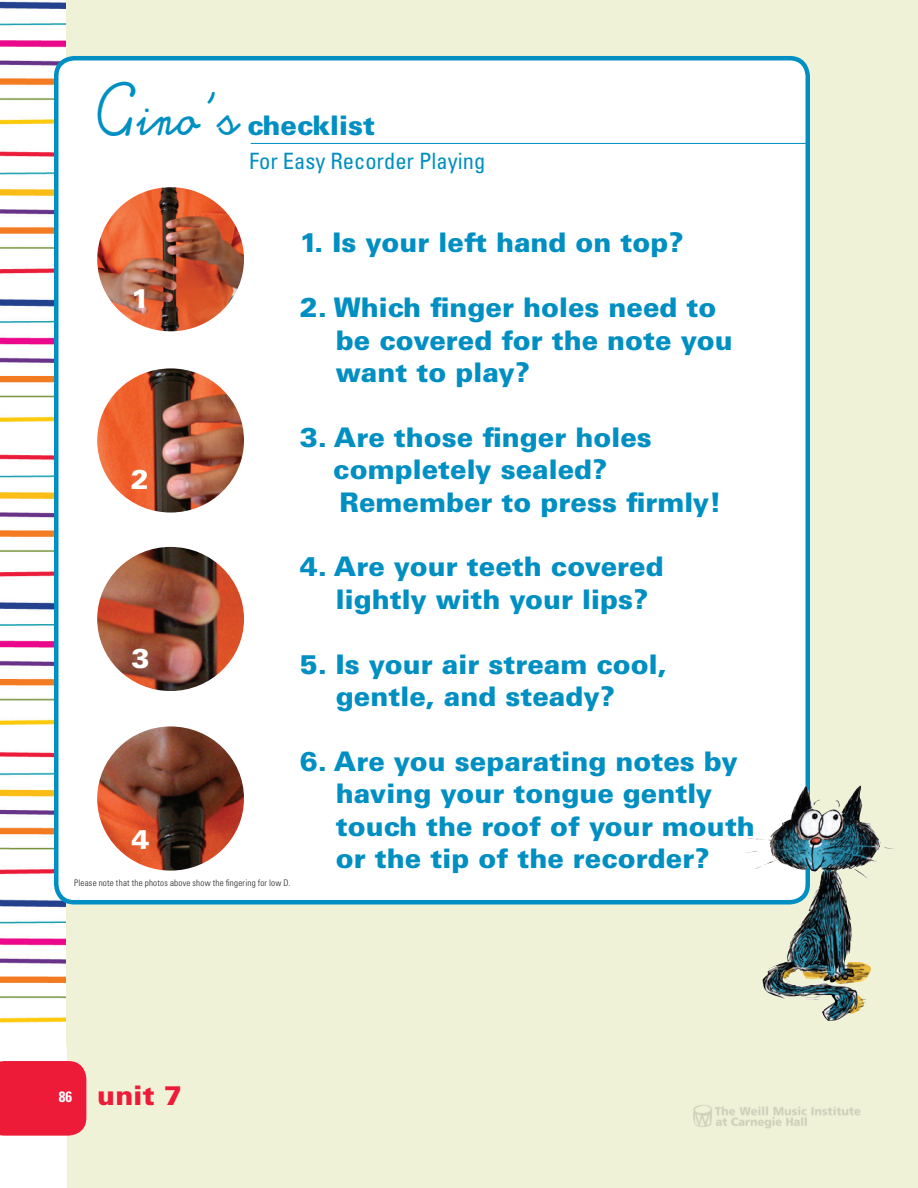
<style>
.page{position:relative;width:918px;height:1188px;background:#fff}
.page>*{position:absolute;margin:0;border:0;box-sizing:border-box;transform-origin:0 0}
.t1{font:900 27px/32.4px "Univers LT Std";color:#008fc2}
.t2{font:900 27px "Univers LT Std";color:#ed1a38}
.t3{font:900 27px "Univers LT Std";color:#fff}
.t4{font:condensed 22.5px "Univers LT Std";color:#008fc2}
.t5{font:300 condensed 9px "Univers LT Std";letter-spacing:.025em;color:#231f20}
.s1{font-family:"Alamain";font-weight:400;font-size:36px}
.s2{font-weight:700;font-stretch:condensed;font-size:15px;color:#fff}
</style>
<div class="page">
<img style="left:0;top:0;width:66px;height:1023px">
<div style="left:66px;top:0;width:852px;height:1046px;background:#eff2d6"></div>
<div style="left:68px;top:918px;width:850px;height:270px;background:#eff2d6"></div>
<div style="left:0;top:1061px;width:86px;height:75px;background:#ed1a38"></div>
<img style="left:693px;top:1105px;width:168px;height:24px">
<div style="left:56px;top:58px;width:752px;height:844px;background:#fff;border-radius:18px"></div>
<div style="left:54px;top:56px;width:756px;height:849px;border:4px solid #008fc2;border-radius:18px"></div>
<hr style="left:251px;top:143px;width:559px;height:1px;background:#008fc2">
<img style="left:97px;top:187px;width:147px;height:144px">
<img style="left:97px;top:368px;width:147px;height:145px">
<img style="left:97px;top:547px;width:147px;height:144px">
<img style="left:97px;top:726px;width:147px;height:145px">
<img style="left:762px;top:786px;width:105px;height:235px">
<p class="t1" style="left:94px;top:109px;width:282px"><span class="s1">Gino’s</span> checklist</p>
<p class="t3" style="left:132px;top:281px;width:20px">1</p>
<p class="t3" style="left:131px;top:462px;width:20px">2</p>
<p class="t4" style="left:249px;top:147px;width:238px">For Easy Recorder Playing</p>
<p class="t1" style="left:300px;top:226px;width:385px">1. Is your left hand on top?</p>
<p class="t1" style="left:336px;top:291px;width:398px;text-indent:-36px">2. Which finger holes need to be covered for the note you want to play?</p>
<p class="t1" style="left:333px;top:421px;width:390px;text-indent:-33px">3. Are those finger holes completely sealed?<br>Remember to press firmly!</p>
<p class="t3" style="left:132px;top:642px;width:20px">3</p>
<p class="t3" style="left:132px;top:822px;width:20px">4</p>
<p class="t5" style="left:74px;top:878px;width:218px">Please note that the photos above show the fingering for low D.</p>
<p class="t1" style="left:336px;top:550px;width:329px;text-indent:-36px">4. Are your teeth covered lightly with your lips?</p>
<p class="t1" style="left:300px;top:647px;width:368px;text-align:center">5. Is your air stream cool, gentle, and steady?</p>
<p class="t1" style="left:336px;top:745px;width:421px;text-indent:-36px">6. Are you separating notes by having your tongue gently touch the roof of your mouth or the tip of the recorder?</p>
<p class="t2" style="left:59px;top:1078px;width:125px"><span class="s2">86</span> unit 7</p>
</div>
